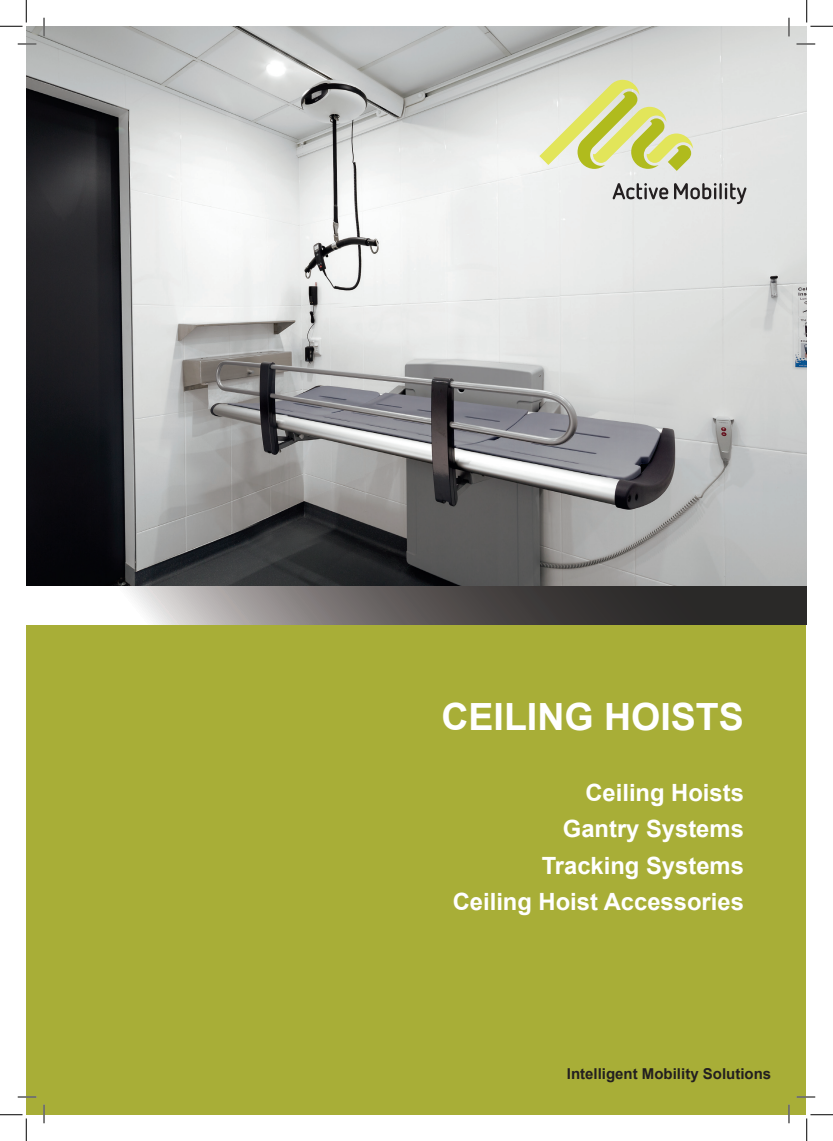
<style>
.page{position:relative;width:833px;height:1141px;background:#fff}
.page>*{position:absolute;margin:0;border:0;box-sizing:border-box;transform-origin:0 0}
.t1{font:700 37.5px "Arial";color:#fff}
.t2{font:700 23.75px "Arial";color:#fff}
.t3{font:700 15px "Arial";color:#231f20}
</style>
<div class="page">
<div style="left:26px;top:622px;width:779px;height:492px;background:#a8ae37"></div>
<svg style="left:27px;top:586px;width:778px;height:38px;background:#777473"></svg>
<img style="left:26px;top:26px;width:780px;height:560px">
<svg style="left:539px;top:80px;width:153px;height:91px;background:#dbdea6"></svg>
<svg style="left:612px;top:183px;width:134px;height:21px;background:#afaeae"></svg>
<svg style="left:18px;top:43px;width:18px;height:2px"></svg>
<svg style="left:796px;top:43px;width:18px;height:2px"></svg>
<svg style="left:18px;top:1096px;width:18px;height:1px"></svg>
<svg style="left:796px;top:1096px;width:18px;height:1px"></svg>
<svg style="left:43px;top:18px;width:2px;height:18px"></svg>
<svg style="left:43px;top:1104px;width:2px;height:19px"></svg>
<svg style="left:787px;top:18px;width:2px;height:18px"></svg>
<svg style="left:787px;top:1104px;width:2px;height:19px"></svg>
<svg style="left:0;top:0;width:27px;height:27px"></svg>
<svg style="left:0;top:1114px;width:27px;height:26px"></svg>
<svg style="left:806px;top:0;width:26px;height:27px"></svg>
<svg style="left:806px;top:1114px;width:26px;height:26px"></svg>
<p class="t1" style="left:441px;top:690px;width:304px">CEILING HOISTS</p>
<p class="t2" style="left:585px;top:776px;width:160px">Ceiling Hoists</p>
<p class="t2" style="left:562px;top:812px;width:182px">Gantry Systems</p>
<p class="t2" style="left:541px;top:848px;width:203px">Tracking Systems</p>
<p class="t2" style="left:452px;top:884px;width:292px">Ceiling Hoist Accessories</p>
<p class="t3" style="left:566px;top:1063px;width:206px">Intelligent Mobility Solutions</p>
</div>
